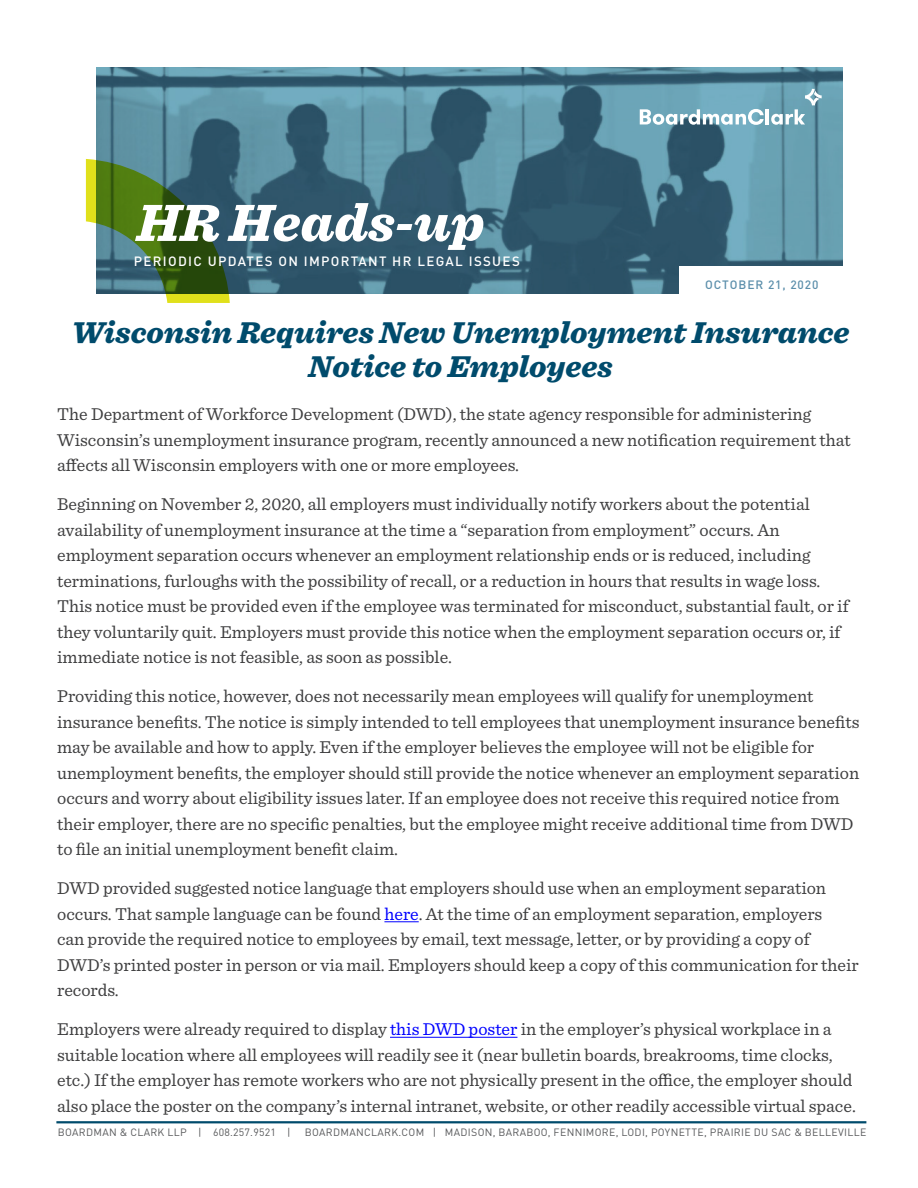
<style>
.page{position:relative;width:918px;height:1188px;background:#fff}
.page>*{position:absolute;margin:0;border:0;box-sizing:border-box;transform-origin:0 0}
.t1{font:italic 900 54.75px "Sentinel";color:#fff}
.t2{font:italic 900 31.5px/34.5px "Sentinel";color:#004b6c;text-align:center}
.t3{font:18px/25.5px "Sentinel";color:#3e3e3f}
.t4{font:500 13.35px "DINOT";letter-spacing:.1em;color:#fff}
.t5{font:500 12px "DINOT";letter-spacing:.07em;color:#5c8fab}
.t6{font:10.5px "DINOT";letter-spacing:.03em;color:#57585a}
.s1{color:#00f}
</style>
<div class="page">
<hr style="left:56px;top:1121px;width:810px;height:2px;background:#004b6c">
<img style="left:96px;top:68px;width:746px;height:225px">
<svg style="left:86px;top:159px;width:144px;height:144px"></svg>
<svg style="left:640px;top:109px;width:124px;height:16px"></svg>
<hr style="left:766px;top:109px;width:3px;height:15px;background:#fff">
<svg style="left:771px;top:89px;width:51px;height:36px"></svg>
<div style="left:680px;top:267px;width:164px;height:36px;background:#fff"></div>
<hr style="left:384px;top:921px;width:35px;height:1px;background:#00f">
<hr style="left:390px;top:1037px;width:127px;height:1px;background:#00f">
<p class="t1" style="left:137px;top:179px;width:349px">HR Heads-up</p>
<p class="t4" style="left:134px;top:251px;width:388px">PERIODIC UPDATES ON IMPORTANT HR LEGAL ISSUES</p>
<p class="t5" style="left:705px;top:276px;width:115px">OCTOBER 21, 2020</p>
<p class="t2" style="left:71px;top:314px;width:780px">Wisconsin Requires New Unemployment Insurance<br>Notice to Employees</p>
<p class="t3" style="left:57px;top:401px;width:795px">The Department of Workforce Development (DWD), the state agency responsible for administering<br>Wisconsin’s unemployment insurance program, recently announced a new notification requirement that affects all Wisconsin employers with one or more employees.</p>
<p class="t3" style="left:57px;top:491px;width:793px">Beginning on November 2, 2020, all employers must individually notify workers about the potential availability of unemployment insurance at the time a “separation from employment” occurs. An employment separation occurs whenever an employment relationship ends or is reduced, including terminations, furloughs with the possibility of recall, or a reduction in hours that results in wage loss.<br>This notice must be provided even if the employee was terminated for misconduct, substantial fault, or if they voluntarily quit. Employers must provide this notice when the employment separation occurs or, if immediate notice is not feasible, as soon as possible.</p>
<p class="t3" style="left:57px;top:683px;width:804px">Providing this notice, however, does not necessarily mean employees will qualify for unemployment insurance benefits. The notice is simply intended to tell employees that unemployment insurance benefits may be available and how to apply. Even if the employer believes the employee will not be eligible for unemployment benefits, the employer should still provide the notice whenever an employment separation occurs and worry about eligibility issues later. If an employee does not receive this required notice from their employer, there are no specific penalties, but the employee might receive additional time from DWD to file an initial unemployment benefit claim.</p>
<p class="t3" style="left:57px;top:875px;width:803px">DWD provided suggested notice language that employers should use when an employment separation occurs. That sample language can be found <span class="s1">here</span>. At the time of an employment separation, employers<br>can provide the required notice to employees by email, text message, letter, or by providing a copy of DWD’s printed poster in person or via mail. Employers should keep a copy of this communication for their records.</p>
<p class="t3" style="left:57px;top:1016px;width:800px">Employers were already required to display <span class="s1">this DWD poster</span> in the employer’s physical workplace in a suitable location where all employees will readily see it (near bulletin boards, breakrooms, time clocks, etc.) If the employer has remote workers who are not physically present in the office, the employer should also place the poster on the company’s internal intranet, website, or other readily accessible virtual space.</p>
<p class="t6" style="left:58px;top:1124px;width:234px">BOARDMAN &amp; CLARK LLP | 608.257.9521 |</p>
<p class="t6" style="left:305px;top:1124px;width:563px">BOARDMANCLARK.COM | MADISON, BARABOO, FENNIMORE, LODI, POYNETTE, PRAIRIE DU SAC &amp; BELLEVILLE</p>
</div>
